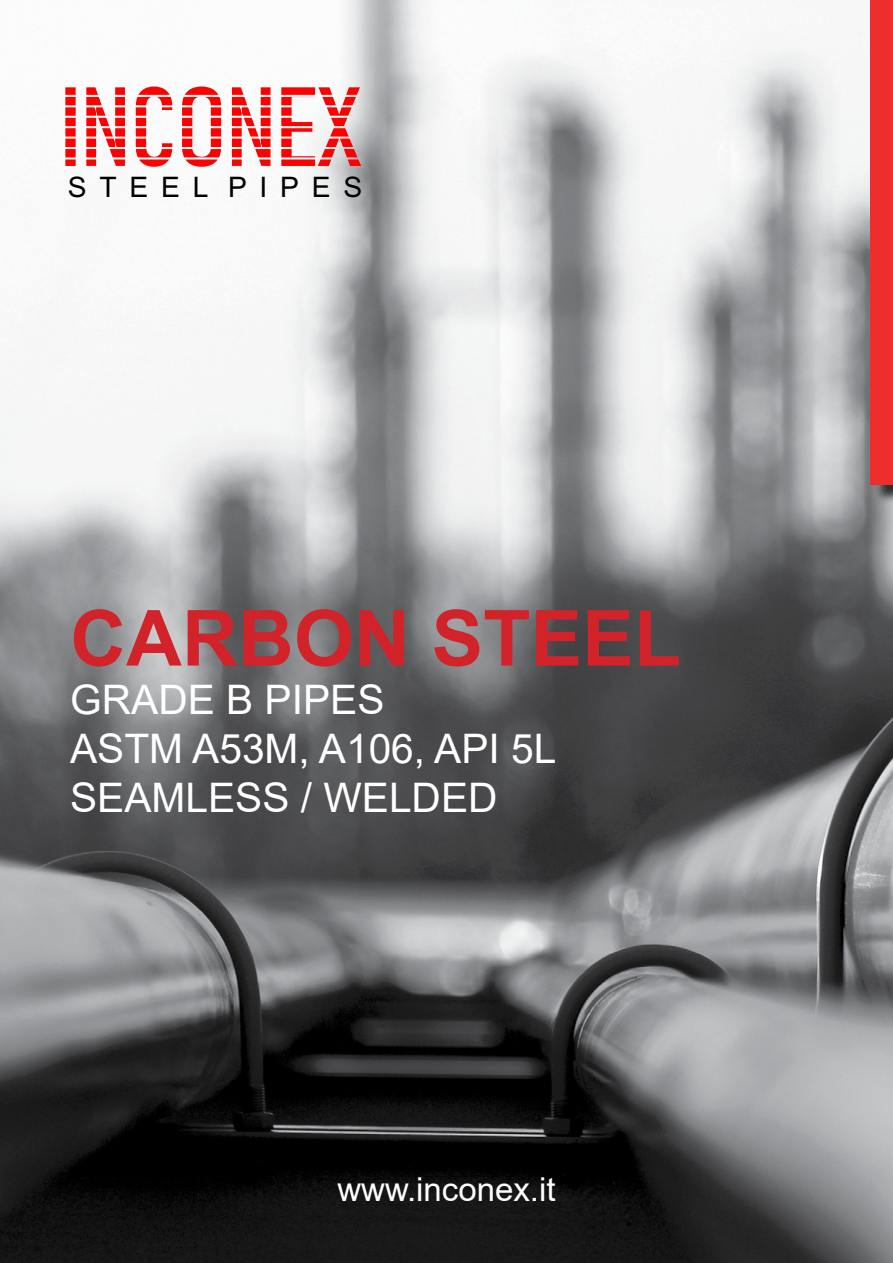
<style>
.page{position:relative;width:893px;height:1263px;background:#fff}
.page>*{position:absolute;margin:0;border:0;box-sizing:border-box;transform-origin:0 0}
.t1{font:700 77.4px "Arial";color:#d2232a}
.t2{font:40.65px/48.9px "Arial";color:#fff}
.t3{font:33px "Arial";color:#fff}
.t4{font:28.35px "Arial";letter-spacing:.45em;color:#000}
</style>
<div class="page">
<img style="left:0;top:0;width:893px;height:1263px">
<svg style="left:65px;top:87px;width:296px;height:80px"></svg>
<div style="left:873px;top:2px;width:20px;height:501px;background:#000;opacity:.75"></div>
<div style="left:871px;top:0;width:22px;height:485px;background:#ee2d2d"></div>
<p class="t4" style="left:68px;top:170px;width:296px">STEEL PIPES</p>
<h1 class="t1" style="left:70px;top:584px;width:612px">CARBON STEEL</h1>
<p class="t2" style="left:70px;top:675px;width:488px">GRADE B PIPES<br>ASTM A53M, A106, API 5L<br>SEAMLESS / WELDED</p>
<p class="t3" style="left:337px;top:1166px;width:220px">www.inconex.it</p>
</div>
